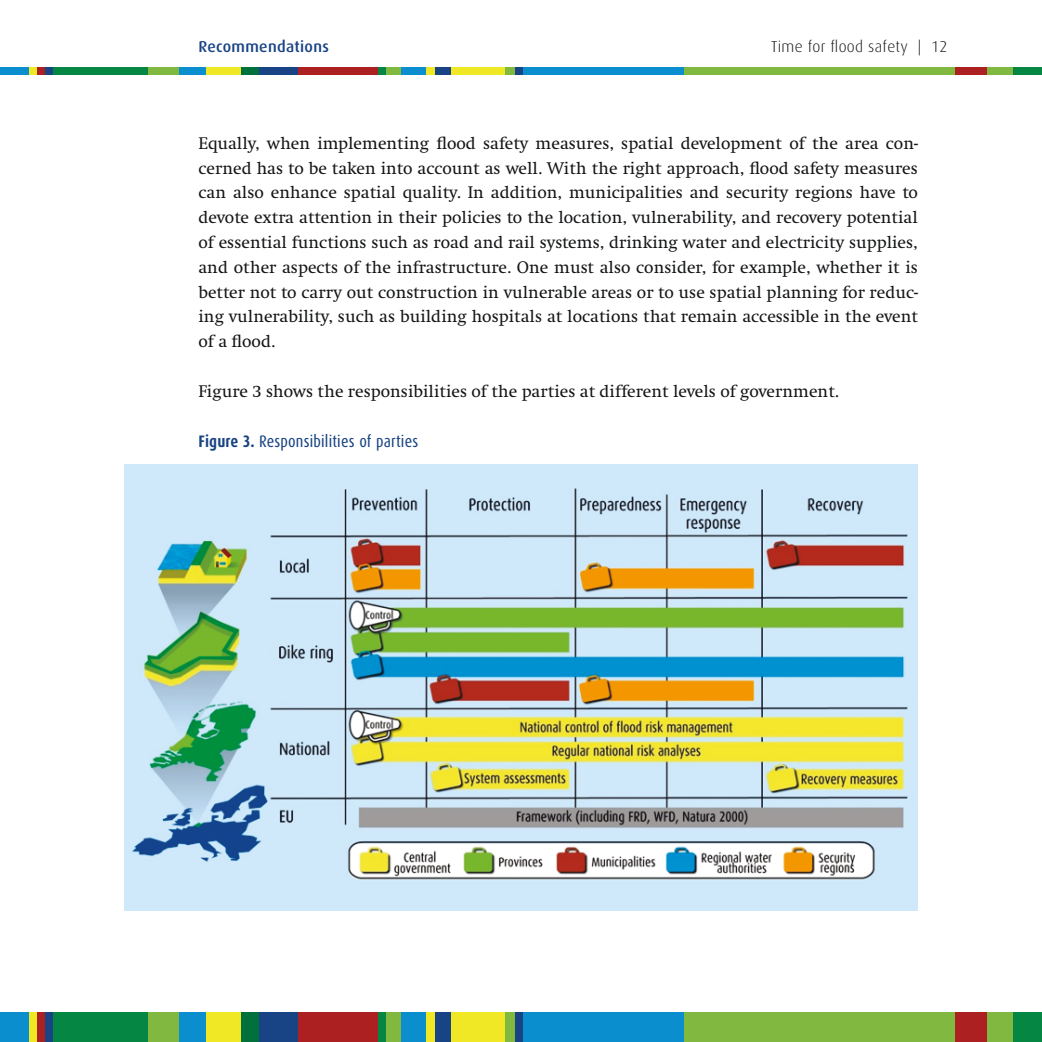
<style>
.page{position:relative;width:1042px;height:1042px;background:#fff}
.page>*{position:absolute;margin:0;border:0;box-sizing:border-box;transform-origin:0 0}
.t1{font:17.5px/24.8px "Swift";color:#141517;text-align:justify}
.t2{font:16.62px "Dax Condensed";letter-spacing:.01em;color:#184384}
.t3{font:300 15.75px "Dax";letter-spacing:.02em;color:#141517}
.t4{font:500 15.75px "Dax";letter-spacing:.02em;color:#184384}
.s1{font-weight:700}
</style>
<div class="page">
<div style="left:53px;top:1012px;width:95px;height:30px;background:#058743"></div>
<div style="left:148px;top:1012px;width:31px;height:30px;background:#80b840"></div>
<div style="left:179px;top:1012px;width:31px;height:30px;background:#0a8ece"></div>
<div style="left:207px;top:1012px;width:34px;height:30px;background:#f1e825"></div>
<div style="left:241px;top:1012px;width:31px;height:30px;background:#00703c"></div>
<div style="left:259px;top:1012px;width:44px;height:30px;background:#184384"></div>
<div style="left:370px;top:1012px;width:16px;height:30px;background:#058743"></div>
<div style="left:386px;top:1012px;width:15px;height:30px;background:#80b840"></div>
<div style="left:401px;top:1012px;width:29px;height:30px;background:#0a8ece"></div>
<div style="left:426px;top:1012px;width:79px;height:30px;background:#f1e825"></div>
<div style="left:298px;top:1012px;width:79px;height:30px;background:#ad2022"></div>
<div style="left:436px;top:1012px;width:15px;height:30px;background:#184384"></div>
<div style="left:0;top:1012px;width:29px;height:30px;background:#0a8ece"></div>
<div style="left:29px;top:1012px;width:8px;height:30px;background:#f1e825"></div>
<div style="left:37px;top:1012px;width:8px;height:30px;background:#ad2022"></div>
<div style="left:45px;top:1012px;width:8px;height:30px;background:#184384"></div>
<div style="left:505px;top:1012px;width:10px;height:30px;background:#80b840"></div>
<div style="left:515px;top:1012px;width:9px;height:30px;background:#184384"></div>
<div style="left:659px;top:1012px;width:360px;height:30px;background:#80b840"></div>
<div style="left:523px;top:1012px;width:160px;height:30px;background:#0a8ece"></div>
<div style="left:1013px;top:1012px;width:29px;height:30px;background:#058743"></div>
<div style="left:955px;top:1012px;width:31px;height:30px;background:#ad2022"></div>
<div style="left:53px;top:67px;width:95px;height:7px;background:#058743"></div>
<div style="left:148px;top:67px;width:31px;height:7px;background:#80b840"></div>
<div style="left:179px;top:67px;width:31px;height:7px;background:#0a8ece"></div>
<div style="left:207px;top:67px;width:34px;height:7px;background:#f1e825"></div>
<div style="left:241px;top:67px;width:31px;height:7px;background:#00703c"></div>
<div style="left:259px;top:67px;width:44px;height:7px;background:#184384"></div>
<div style="left:370px;top:67px;width:16px;height:7px;background:#058743"></div>
<div style="left:386px;top:67px;width:15px;height:7px;background:#80b840"></div>
<div style="left:401px;top:67px;width:29px;height:7px;background:#0a8ece"></div>
<div style="left:426px;top:67px;width:79px;height:7px;background:#f1e825"></div>
<div style="left:298px;top:67px;width:79px;height:7px;background:#ad2022"></div>
<div style="left:436px;top:67px;width:15px;height:7px;background:#184384"></div>
<div style="left:0;top:67px;width:29px;height:7px;background:#0a8ece"></div>
<div style="left:29px;top:67px;width:8px;height:7px;background:#f1e825"></div>
<div style="left:37px;top:67px;width:8px;height:7px;background:#ad2022"></div>
<div style="left:45px;top:67px;width:8px;height:7px;background:#184384"></div>
<div style="left:505px;top:67px;width:10px;height:7px;background:#80b840"></div>
<div style="left:515px;top:67px;width:9px;height:7px;background:#184384"></div>
<div style="left:659px;top:67px;width:360px;height:7px;background:#80b840"></div>
<div style="left:523px;top:67px;width:160px;height:7px;background:#0a8ece"></div>
<div style="left:1013px;top:67px;width:29px;height:7px;background:#058743"></div>
<div style="left:955px;top:67px;width:31px;height:7px;background:#ad2022"></div>
<img style="left:124px;top:464px;width:794px;height:446px">
<p class="t4" style="left:198px;top:40px;width:132px">Recommendations</p>
<p class="t3" style="left:771px;top:37px;width:178px">Time for flood safety | 12</p>
<p class="t1" style="left:198px;top:131px;width:721px">Equally, when implementing flood safety measures, spatial development of the area con&shy;cerned has to be taken into account as well. With the right approach, flood safety measures can also enhance spatial quality. In addition, municipalities and security regions have to devote extra attention in their policies to the location, vulnerability, and recovery potential of essential functions such as road and rail systems, drinking water and electricity supplies, and other aspects of the infrastructure. One must also consider, for example, whether it is better not to carry out construction in vulnerable areas or to use spatial planning for reduc&shy;ing vulnerability, such as building hospitals at locations that remain accessible in the event of a flood.</p>
<p class="t1" style="left:198px;top:379px;width:642px">Figure 3 shows the responsibilities of the parties at different levels of government.</p>
<p class="t2" style="left:198px;top:434px;width:221px"><span class="s1">Figure 3.</span> Responsibilities of parties</p>
</div>
